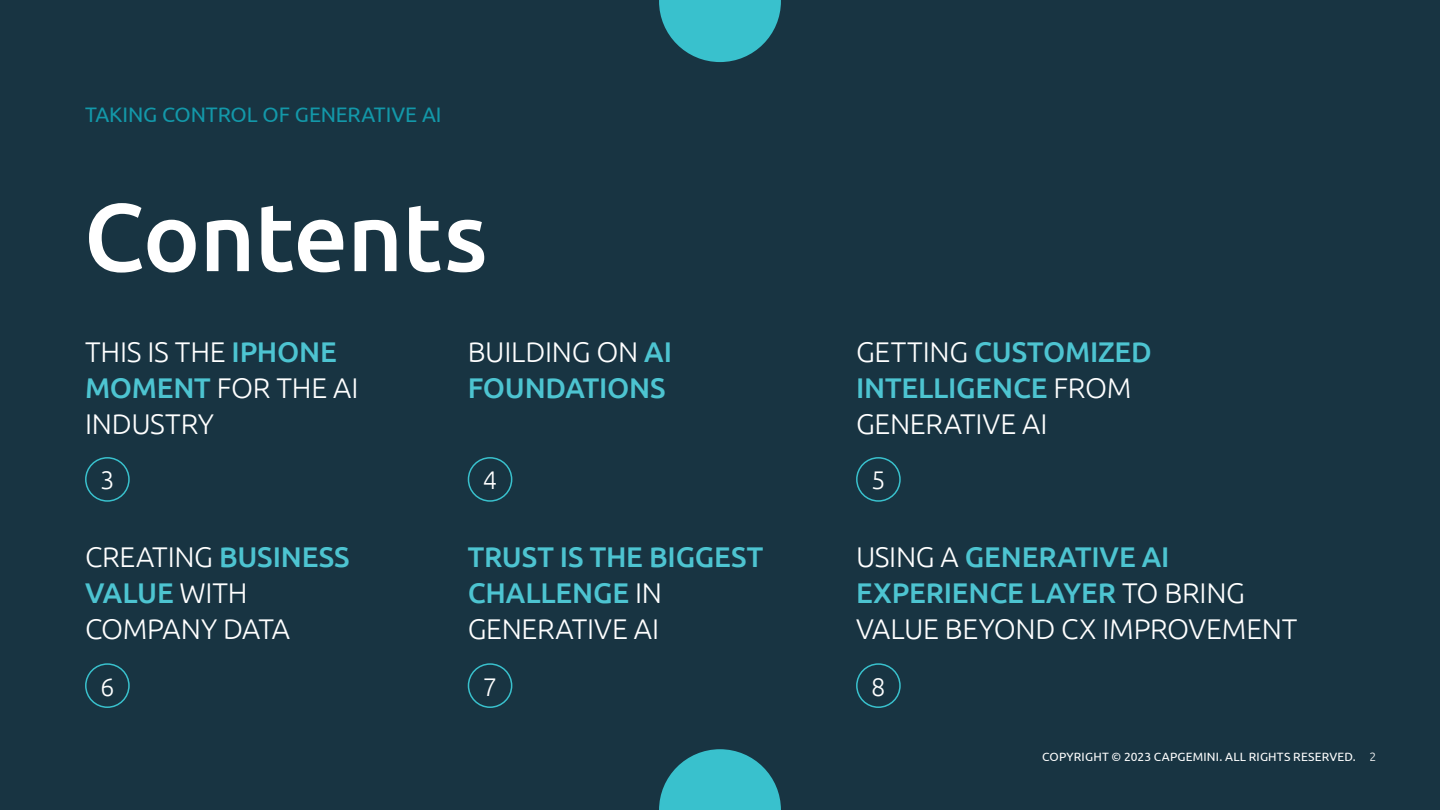
<style>
.page{position:relative;width:1440px;height:810px;background:#183442}
.page>*{position:absolute;margin:0;border:0;box-sizing:border-box;transform-origin:0 0}
.t1{font:500 96px "Ubuntu";letter-spacing:-.01em;color:#fff}
.t2{font:300 28.5px/36px "Ubuntu";letter-spacing:-.01em;color:#fff}
.t3{font:500 28.5px/36px "Ubuntu";letter-spacing:-.005em;color:#4dc4d1}
.t4{font:300 25.5px "Ubuntu";color:#fff}
.t5{font:21px "Ubuntu";letter-spacing:-.005em;color:#1398a9}
.t6{font:12px "Ubuntu";letter-spacing:.015em;color:#fff}
.t7{font:300 12px "Ubuntu";color:#fff}
.s1{font-weight:500;color:#4dc4d1}
.s2{font-weight:300;color:#fff}
</style>
<div class="page">
<svg style="left:659px;top:749px;width:122px;height:61px"></svg>
<svg style="left:659px;top:0;width:122px;height:62px"></svg>
<div style="left:85px;top:457px;width:45px;height:45px;border:2px solid #39c1cd;border-radius:50%"></div>
<div style="left:468px;top:457px;width:44px;height:45px;border:2px solid #39c1cd;border-radius:50%"></div>
<div style="left:856px;top:457px;width:45px;height:45px;border:2px solid #39c1cd;border-radius:50%"></div>
<div style="left:468px;top:663px;width:44px;height:45px;border:2px solid #39c1cd;border-radius:50%"></div>
<div style="left:856px;top:663px;width:45px;height:45px;border:2px solid #39c1cd;border-radius:50%"></div>
<div style="left:85px;top:663px;width:45px;height:45px;border:2px solid #39c1cd;border-radius:50%"></div>
<p class="t5" style="left:85px;top:102px;width:358px">TAKING CONTROL OF GENERATIVE AI</p>
<h1 class="t1" style="left:84px;top:176px;width:406px">Contents</h1>
<p class="t2" style="left:85px;top:333px;width:275px">THIS IS THE <span class="s1">IPHONE<br>MOMENT</span> FOR THE AI<br>INDUSTRY</p>
<p class="t3" style="left:468px;top:333px;width:206px"><span class="s2">BUILDING ON</span> AI<br>FOUNDATIONS</p>
<p class="t2" style="left:856px;top:333px;width:297px">GETTING <span class="s1">CUSTOMIZED<br>INTELLIGENCE</span> FROM<br>GENERATIVE AI</p>
<p class="t4" style="left:100px;top:465px;width:16px">3</p>
<p class="t4" style="left:483px;top:465px;width:16px">4</p>
<p class="t4" style="left:871px;top:465px;width:16px">5</p>
<p class="t2" style="left:85px;top:539px;width:266px">CREATING <span class="s1">BUSINESS<br>VALUE</span> WITH<br>COMPANY DATA</p>
<p class="t3" style="left:468px;top:538px;width:297px">TRUST IS THE BIGGEST<br>CHALLENGE <span class="s2">IN<br>GENERATIVE AI</span></p>
<p class="t2" style="left:856px;top:539px;width:443px">USING A <span class="s1">GENERATIVE AI<br>EXPERIENCE LAYER</span> TO BRING<br>VALUE BEYOND CX IMPROVEMENT</p>
<p class="t4" style="left:100px;top:671px;width:16px">6</p>
<p class="t4" style="left:483px;top:671px;width:16px">7</p>
<p class="t4" style="left:871px;top:671px;width:16px">8</p>
<p class="t6" style="left:1042px;top:750px;width:315px">COPYRIGHT © 2023 CAPGEMINI. ALL RIGHTS RESERVED.</p>
<p class="t7" style="left:1369px;top:750px;width:8px">2</p>
</div>
